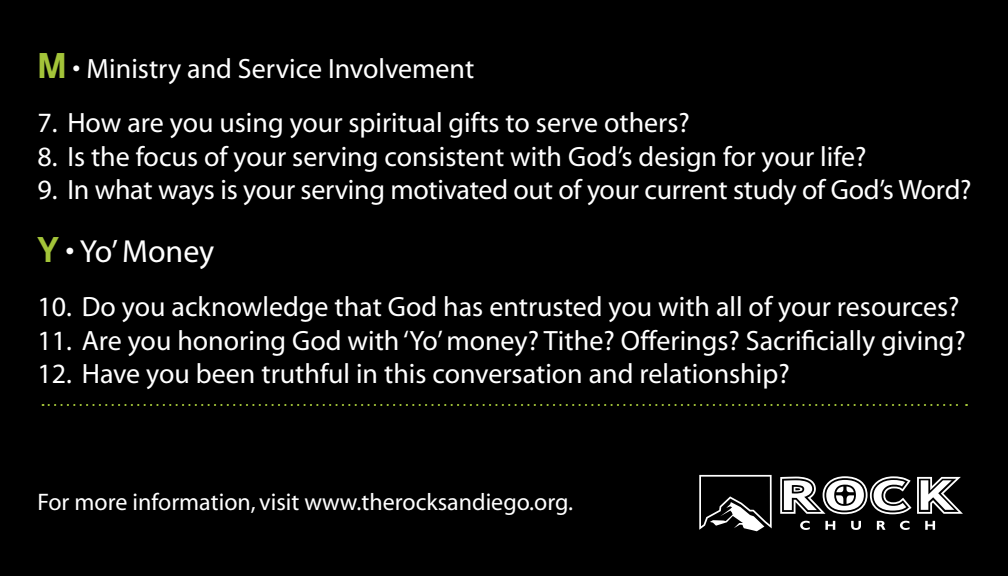
<style>
.page{position:relative;width:1008px;height:576px;background:#000}
.page>*{position:absolute;margin:0;border:0;box-sizing:border-box;transform-origin:0 0}
.t1{font:32px "Myriad";color:#fff}
.t2{font:28px "Myriad";color:#fff}
.t3{font:24px "Myriad";color:#fff}
.s1{font-family:"Chalet New York Nineteen Sixty";font-size:36px;color:#a3c439}
</style>
<div class="page">
<svg style="left:43px;top:404px;width:924px;height:2px"></svg>
<svg style="left:800px;top:521px;width:10px;height:9px"></svg>
<svg style="left:825px;top:521px;width:10px;height:9px"></svg>
<svg style="left:851px;top:521px;width:10px;height:9px"></svg>
<svg style="left:877px;top:521px;width:8px;height:9px"></svg>
<svg style="left:900px;top:521px;width:10px;height:9px"></svg>
<svg style="left:925px;top:521px;width:10px;height:9px"></svg>
<svg style="left:780px;top:476px;width:183px;height:38px"></svg>
<svg style="left:699px;top:475px;width:73px;height:56px"></svg>
<p class="t2" style="left:37px;top:55px;width:438px"><span class="s1">M</span> • Ministry and Service Involvement</p>
<p class="t2" style="left:37px;top:109px;width:654px">7. How are you using your spiritual gifts to serve others?</p>
<p class="t2" style="left:37px;top:142px;width:831px">8. Is the focus of your serving consistent with God’s design for your life?</p>
<p class="t2" style="left:37px;top:176px;width:936px">9. In what ways is your serving motivated out of your current study of God’s Word?</p>
<p class="t1" style="left:37px;top:236px;width:178px"><span class="s1">Y</span> • Yo’ Money</p>
<p class="t2" style="left:37px;top:293px;width:924px">10. Do you acknowledge that God has entrusted you with all of your resources?</p>
<p class="t2" style="left:37px;top:326px;width:930px">11. Are you honoring God with ‘Yo’ money? Tithe? Offerings? Sacrificially giving?</p>
<p class="t2" style="left:37px;top:360px;width:754px">12. Have you been truthful in this conversation and relationship?</p>
<p class="t3" style="left:37px;top:491px;width:537px">For more information, visit www.therocksandiego.org.</p>
</div>
